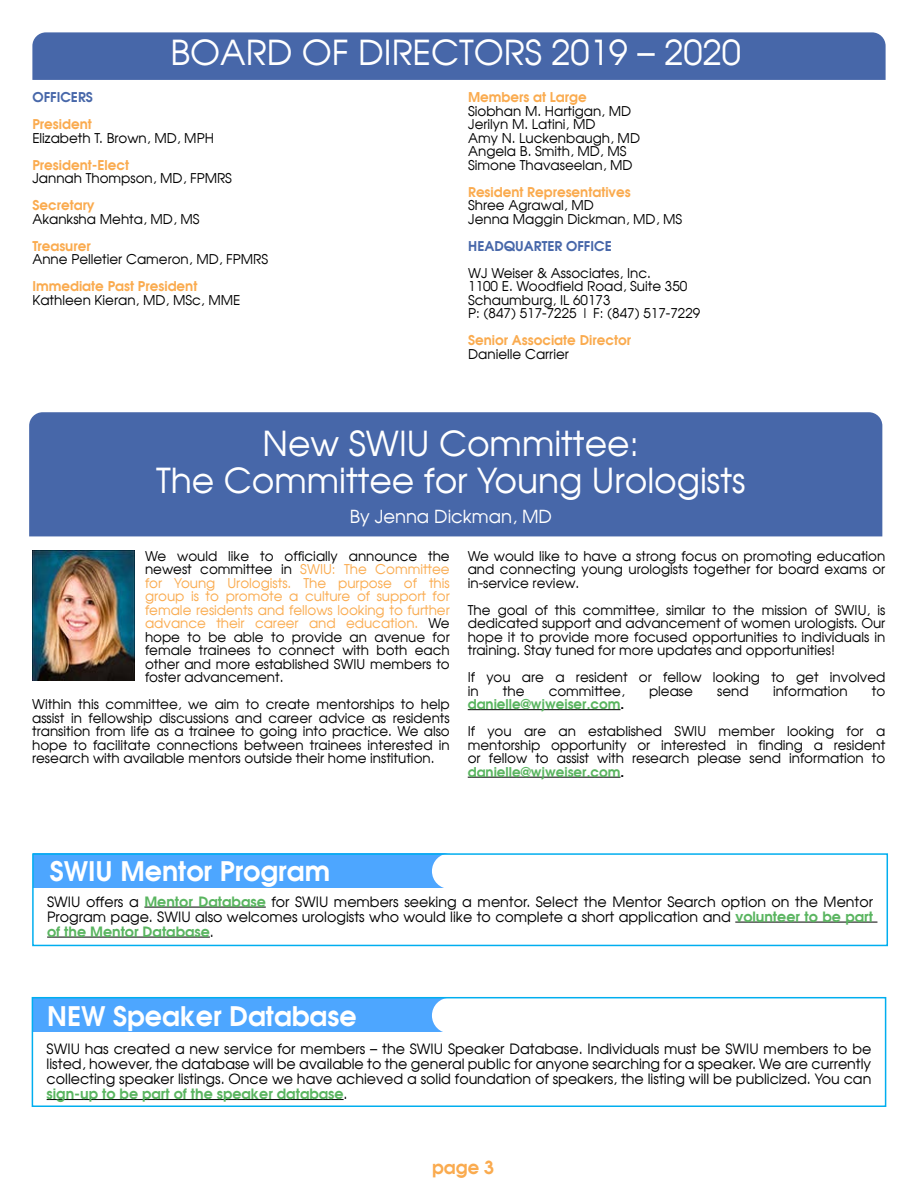
<style>
.page{position:relative;width:918px;height:1188px;background:#fff}
.page>*{position:absolute;margin:0;border:0;box-sizing:border-box;transform-origin:0 0}
.t1{font:34.5px/37.5px "Avalon Plain";color:#fff;text-align:center}
.t2{font:700 27px "Avalon";color:#fff}
.t3{font:18px "Avalon Plain";color:#fff}
.t4{font:700 18px "Avalon";color:#faab4f}
.t5{font:14.25px/15px "Avalon Plain";color:#000}
.t6{font:700 14.25px "Avalon";color:#5ab560}
.t7{font:13.5px/13.5px "Avalon Plain";color:#000;text-align:justify}
.t8{font:700 13.5px "Avalon";color:#faab4f}
.t9{font:700 13.5px "Avalon";color:#5ab560}
.t10{font:700 13.5px "Avalon";color:#4767a9}
.s1{color:#faab4f}
.s2{color:#000}
.s3{font-family:"Avalon";font-weight:700;color:#5ab560}
.s4{font-family:"Avalon Plain";font-weight:400;color:#000}
</style>
<div class="page">
<div style="left:33px;top:998px;width:417px;height:34px;background:#4da6ff"></div>
<hr style="left:468px;top:709px;width:153px;height:1px;background:#000">
<hr style="left:468px;top:777px;width:153px;height:1px;background:#000">
<div style="left:32px;top:32px;width:854px;height:48px;background:#4767a9"></div>
<div style="left:29px;top:412px;width:853px;height:124px;background:#4767a9"></div>
<img style="left:33px;top:551px;width:101px;height:130px">
<div style="left:34px;top:853px;width:416px;height:35px;background:#4da6ff"></div>
<div style="left:432px;top:853px;width:36px;height:36px;background:#fff;border-radius:50%"></div>
<hr style="left:144px;top:907px;width:122px;height:1px;background:#000">
<hr style="left:735px;top:922px;width:142px;height:1px;background:#000">
<hr style="left:47px;top:937px;width:163px;height:1px;background:#000">
<div style="left:32px;top:853px;width:856px;height:93px;border:2px solid #00aeef"></div>
<div style="left:432px;top:998px;width:36px;height:35px;background:#fff;border-radius:50%"></div>
<hr style="left:47px;top:1099px;width:297px;height:1px;background:#000">
<div style="left:32px;top:997px;width:854px;height:110px;border:2px solid #00aeef"></div>
<h1 class="t1" style="left:170px;top:34px;width:572px">BOARD OF DIRECTORS 2019 – 2020</h1>
<p class="t10" style="left:32px;top:88px;width:62px">OFFICERS</p>
<p class="t8" style="left:32px;top:115px;width:61px">President</p>
<p class="t7" style="left:32px;top:131px;width:183px">Elizabeth T. Brown, MD, MPH</p>
<p class="t8" style="left:32px;top:155px;width:98px">President-Elect</p>
<p class="t7" style="left:32px;top:171px;width:201px">Jannah Thompson, MD, FPMRS</p>
<p class="t8" style="left:32px;top:196px;width:64px">Secretary</p>
<p class="t7" style="left:32px;top:212px;width:169px">Akanksha Mehta, MD, MS</p>
<p class="t8" style="left:32px;top:236px;width:60px">Treasurer</p>
<p class="t7" style="left:32px;top:252px;width:237px">Anne Pelletier Cameron, MD, FPMRS</p>
<p class="t8" style="left:32px;top:277px;width:166px">Immediate Past President</p>
<p class="t7" style="left:32px;top:293px;width:210px">Kathleen Kieran, MD, MSc, MME</p>
<p class="t8" style="left:468px;top:88px;width:120px">Members at Large</p>
<p class="t7" style="left:468px;top:104px;width:173px;text-align:left">Siobhan M. Hartigan, MD<br>Jerilyn M. Latini, MD<br>Amy N. Luckenbaugh, MD<br>Angela B. Smith, MD, MS<br>Simone Thavaseelan, MD</p>
<p class="t8" style="left:468px;top:182px;width:164px">Resident Representatives</p>
<p class="t7" style="left:468px;top:198px;width:216px">Shree Agrawal, MD<br>Jenna Maggin Dickman, MD, MS</p>
<p class="t10" style="left:468px;top:236px;width:145px">HEADQUARTER OFFICE</p>
<p class="t7" style="left:468px;top:266px;width:234px;text-align:left">WJ Weiser &amp; Associates, Inc.<br>1100 E. Woodfield Road, Suite 350<br>Schaumburg, IL 60173<br>P: (847) 517-7225 | F: (847) 517-7229</p>
<p class="t8" style="left:468px;top:331px;width:164px">Senior Associate Director</p>
<p class="t7" style="left:468px;top:347px;width:102px">Danielle Carrier</p>
<h1 class="t1" style="left:156px;top:424px;width:591px">New SWIU Committee:<br>The Committee for Young Urologists</h1>
<h3 class="t3" style="left:350px;top:505px;width:204px">By Jenna Dickman, MD</h3>
<p class="t7" style="left:145px;top:549px;width:306px">We would like to officially announce the newest committee in <span class="s1">SWIU: The Committee for Young Urologists. The purpose of this group is to promote a culture of support for female residents and fellows looking to further advance their career and education.</span> We hope to be able to provide an avenue for female trainees to connect with both each other and more established SWIU members to foster advancement.</p>
<p class="t7" style="left:32px;top:697px;width:419px">Within this committee, we aim to create mentorships to help assist in fellowship discussions and career advice as residents transition from life as a trainee to going into practice. We also hope to facilitate connections between trainees interested in research with available mentors outside their home institution.</p>
<p class="t7" style="left:468px;top:549px;width:419px">We would like to have a strong focus on promoting education and connecting young urologists together for board exams or in-service review.</p>
<p class="t7" style="left:468px;top:603px;width:419px">The goal of this committee, similar to the mission of SWIU, is dedicated support and advancement of women urologists. Our hope it to provide more focused opportunities to individuals in training. Stay tuned for more updates and opportunities!</p>
<p class="t7" style="left:468px;top:670px;width:419px">If you are a resident or fellow looking to get involved in</p>
<p class="t7" style="left:503px;top:684px;width:23px">the</p>
<p class="t7" style="left:549px;top:684px;width:78px">committee,</p>
<p class="t7" style="left:649px;top:684px;width:45px">please</p>
<p class="t7" style="left:717px;top:684px;width:33px">send</p>
<p class="t7" style="left:773px;top:684px;width:76px">information</p>
<p class="t7" style="left:872px;top:684px;width:15px">to</p>
<p class="t9" style="left:468px;top:695px;width:158px">danielle@wjweiser.com<span class="s2">.</span></p>
<p class="t7" style="left:468px;top:724px;width:419px">If you are an established SWIU member looking for a mentorship opportunity or interested in finding a resident or fellow to assist with research please send information to</p>
<p class="t9" style="left:468px;top:763px;width:158px">danielle@wjweiser.com<span class="s2">.</span></p>
<h2 class="t2" style="left:50px;top:853px;width:282px">SWIU Mentor Program</h2>
<p class="t5" style="left:47px;top:894px;width:827px">SWIU offers a <span class="s3">Mentor Database</span> for SWIU members seeking a mentor. Select the Mentor Search option on the Mentor<br>Program page. SWIU also welcomes urologists who would like to complete a short application and <span class="s3">volunteer to be part</span></p>
<p class="t6" style="left:47px;top:922px;width:168px">of the Mentor Database<span class="s4">.</span></p>
<h2 class="t2" style="left:47px;top:998px;width:311px">NEW Speaker Database</h2>
<p class="t5" style="left:47px;top:1041px;width:826px;text-align:justify">SWIU has created a new service for members – the SWIU Speaker Database. Individuals must be SWIU members to be listed, however, the database will be available to the general public for anyone searching for a speaker. We are currently collecting speaker listings. Once we have achieved a solid foundation of speakers, the listing will be publicized. You can</p>
<p class="t6" style="left:47px;top:1084px;width:302px">sign-up to be part of the speaker database<span class="s4">.</span></p>
<h3 class="t4" style="left:432px;top:1155px;width:64px">page 3</h3>
</div>
